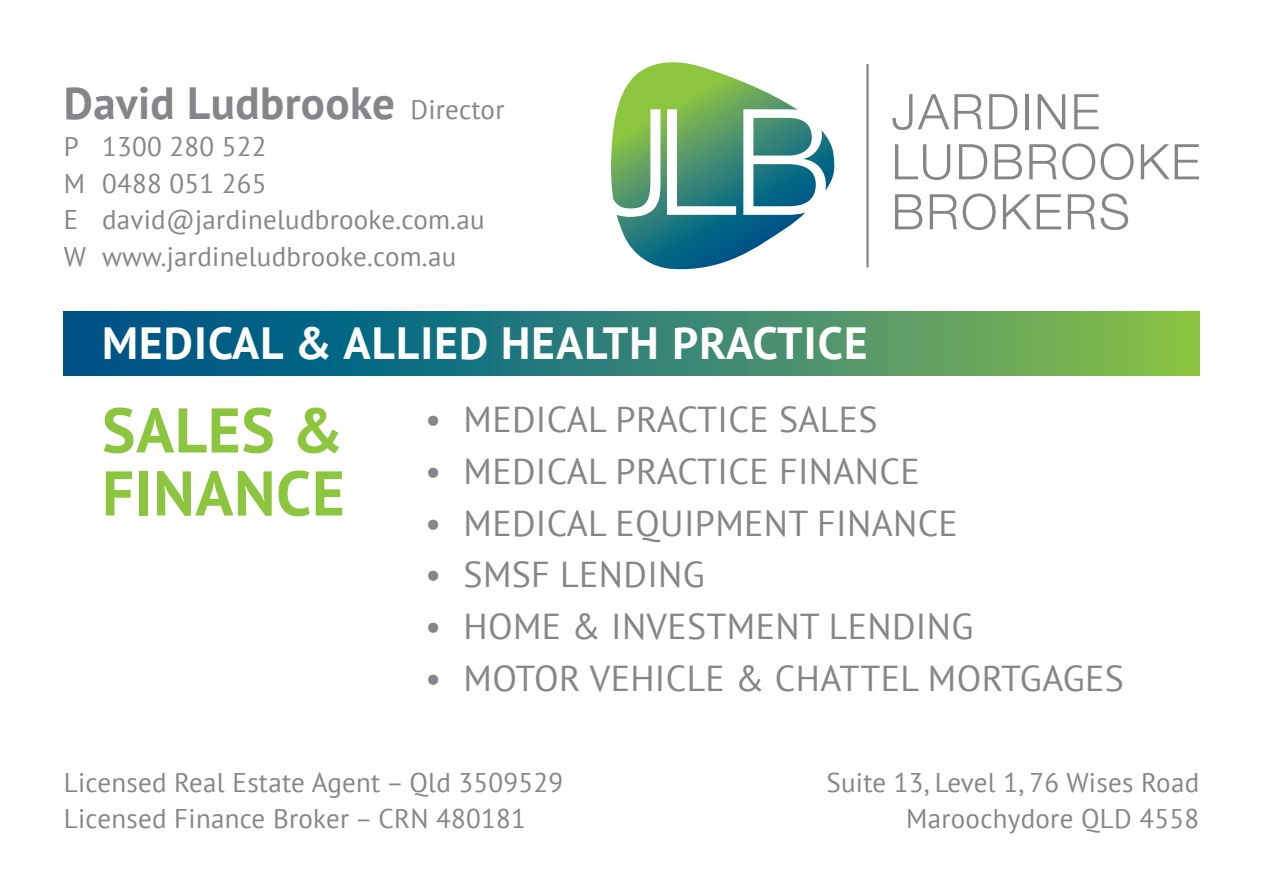
<style>
.page{position:relative;width:1263px;height:893px;background:#fff}
.page>*{position:absolute;margin:0;border:0;box-sizing:border-box;transform-origin:0 0}
.t1{font:700 63px/63px "PT Sans";letter-spacing:.01em;color:#8bc63e}
.t2{font:700 45px "PT Sans";letter-spacing:.025em;color:#fff}
.t3{font:700 45px "PT Sans";letter-spacing:.01em;color:#848689}
.t4{font:36px "PT Sans";letter-spacing:.01em;color:#848689}
.t5{font:27px/36.6px "PT Sans";letter-spacing:.01em;color:#848689}
.s1{font-weight:400;font-size:27px}
</style>
<div class="page">
<svg style="left:892px;top:94px;width:20px;height:36px"></svg>
<svg style="left:918px;top:94px;width:64px;height:35px"></svg>
<svg style="left:989px;top:94px;width:28px;height:35px"></svg>
<hr style="left:1025px;top:94px;width:3px;height:35px;background:#848689">
<svg style="left:1038px;top:94px;width:27px;height:35px"></svg>
<svg style="left:1074px;top:94px;width:25px;height:35px"></svg>
<svg style="left:895px;top:144px;width:55px;height:36px"></svg>
<svg style="left:959px;top:144px;width:28px;height:35px"></svg>
<svg style="left:994px;top:144px;width:28px;height:35px"></svg>
<svg style="left:1029px;top:143px;width:105px;height:37px"></svg>
<svg style="left:1141px;top:144px;width:58px;height:35px"></svg>
<svg style="left:895px;top:194px;width:27px;height:35px"></svg>
<svg style="left:930px;top:194px;width:27px;height:35px"></svg>
<svg style="left:963px;top:194px;width:33px;height:36px"></svg>
<svg style="left:1003px;top:194px;width:58px;height:35px"></svg>
<svg style="left:1068px;top:194px;width:60px;height:36px"></svg>
<svg style="left:611px;top:62px;width:224px;height:208px"></svg>
<hr style="left:866px;top:64px;width:3px;height:203px;background:#848689">
<div style="left:64px;top:311px;width:1135px;height:64px;background:linear-gradient(to right,#004c93,#85bd50)"></div>
<h2 class="t3" style="left:64px;top:73px;width:442px">David Ludbrooke <span class="s1">Director</span></h2>
<p class="t5" style="left:64px;top:127px;width:422px">P 1300 280 522<br>M 0488 051 265<br>E david@jardineludbrooke.com.au<br>W www.jardineludbrooke.com.au</p>
<h2 class="t2" style="left:102px;top:313px;width:767px">MEDICAL &amp; ALLIED HEALTH PRACTICE</h2>
<h1 class="t1" style="left:102px;top:398px;width:244px">SALES &amp;<br>FINANCE</h1>
<h3 class="t4" style="left:425px;top:396px;width:454px">• MEDICAL PRACTICE SALES</h3>
<h3 class="t4" style="left:425px;top:448px;width:496px">• MEDICAL PRACTICE FINANCE</h3>
<h3 class="t4" style="left:425px;top:500px;width:534px">• MEDICAL EQUIPMENT FINANCE</h3>
<h3 class="t4" style="left:425px;top:552px;width:281px">• SMSF LENDING</h3>
<h3 class="t4" style="left:425px;top:603px;width:550px">• HOME &amp; INVESTMENT LENDING</h3>
<h3 class="t4" style="left:425px;top:655px;width:700px">• MOTOR VEHICLE &amp; CHATTEL MORTGAGES</h3>
<p class="t5" style="left:64px;top:763px;width:501px">Licensed Real Estate Agent – Qld 3509529<br>Licensed Finance Broker – CRN 480181</p>
<p class="t5" style="left:826px;top:763px;width:374px;text-align:right">Suite 13, Level 1, 76 Wises Road<br>Maroochydore QLD 4558</p>
</div>
